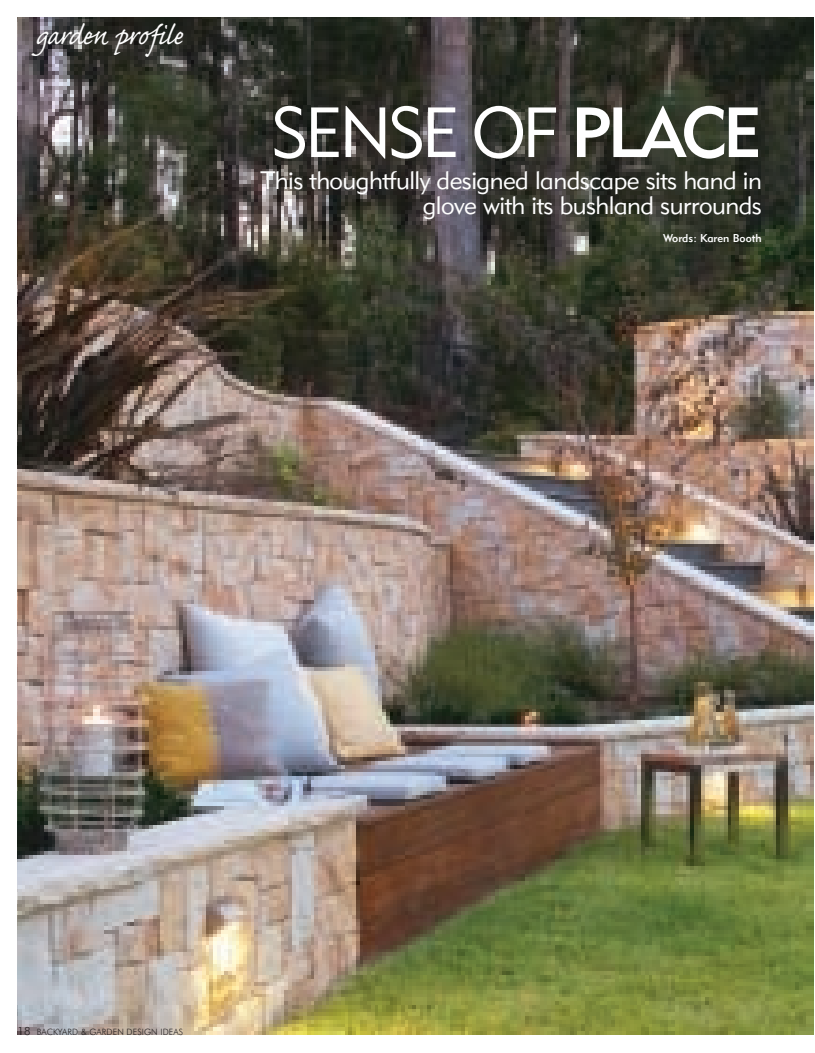
<style>
.page{position:relative;width:815px;height:1053px;background:#fff}
.page>*{position:absolute;margin:0;border:0;box-sizing:border-box;transform-origin:0 0}
.HEAD{font:70px "Geometric 415 BT Lite A";letter-spacing:-.06em;color:#fff}
.Run_head{font:35px "Caflisch Script Pro";letter-spacing:-.02em;color:#fff}
.INTRO{font:25px/25px "Geometric 415 BT Lite A";letter-spacing:-.02em;color:#fff;text-align:right}
.BYLINE{font:11.25px "Geometric 415 BT Medium A";color:#fff}
.BC{font:300 8.75px "Futura BT";letter-spacing:.01em;color:#231f20}
.s1{font-family:"Geometric 415 BT Medium A"}
.s2{font-size:11.25px}
</style>
<div class="page">
<img style="left:18px;top:18px;width:795px;height:1016px">
<p class="Run_head" style="left:35px;top:18px;width:148px">garden profile</p>
<p class="HEAD" style="left:271px;top:90px;width:493px">Sense of <span class="s1">place</span></p>
<p class="INTRO" style="left:260px;top:167px;width:503px">This thoughtfully designed landscape sits hand in glove with its bushland surrounds</p>
<p class="BYLINE" style="left:663px;top:231px;width:100px">Words: Karen Booth</p>
<p class="BC" style="left:18px;top:1026px;width:167px"><span class="s2">18</span> BACKYARD &amp; GARDEN DESIGN I DEAS</p>
</div>
